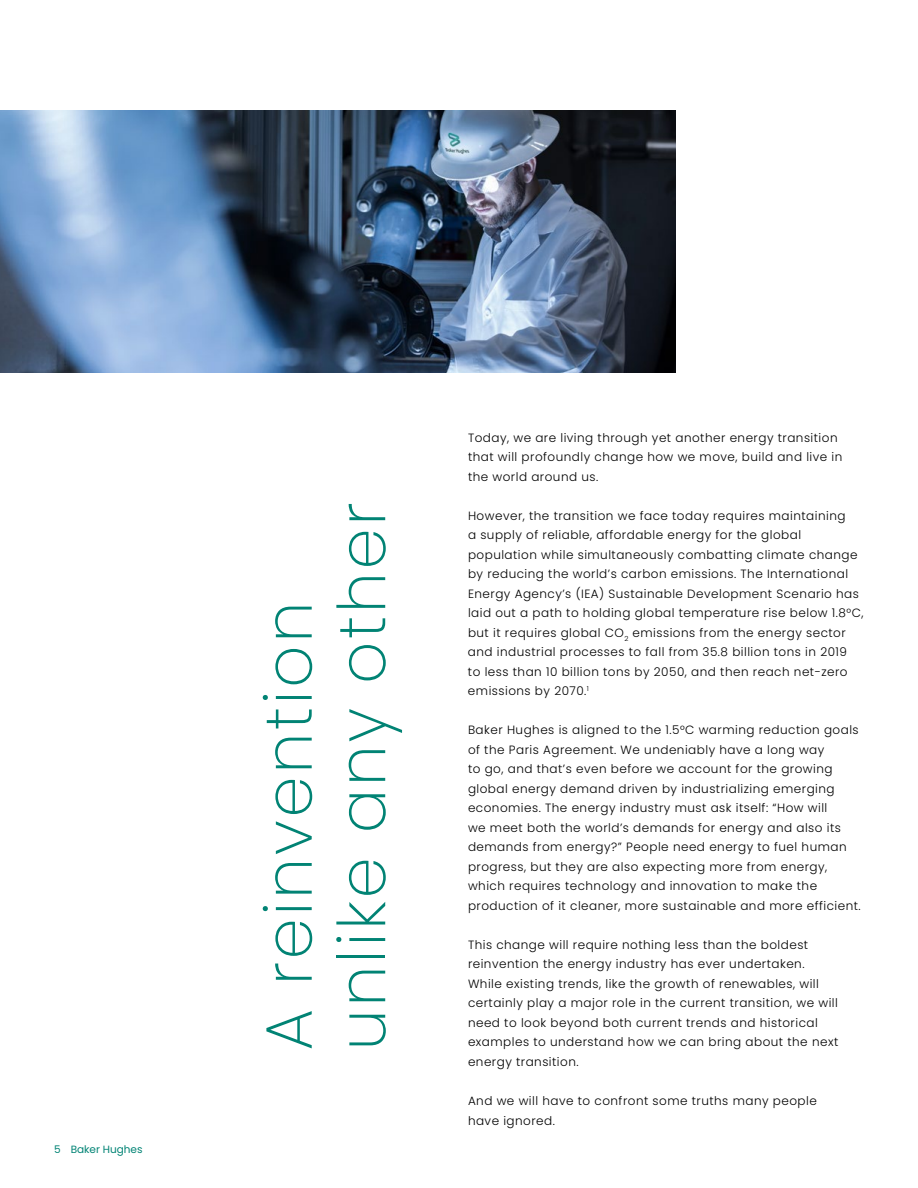
<style>
.page{position:relative;width:918px;height:1188px;background:#fff}
.page>*{position:absolute;margin:0;border:0;box-sizing:border-box;transform-origin:0 0}
.t1{font:200 66px/73.5px "Poppins";letter-spacing:.04em;color:#018374}
.t2{font:300 12px/19.5px "Poppins";letter-spacing:.04em;color:#000}
.t3{font:10.5px "Poppins";color:#018374}
</style>
<div class="page">
<img style="left:0;top:111px;width:676px;height:262px">
<p class="t3" style="left:54px;top:1143px;width:90px">5 Baker Hughes</p>
<h1 class="t1" style="left:252px;top:1050px;width:549px;rotate:-90deg">A reinvention unlike any other</h1>
<p class="t2" style="left:468px;top:428px;width:376px">Today, we are living through yet another energy transition that will profoundly change how we move, build and live in the world around us.</p>
<p class="t2" style="left:468px;top:506px;width:397px">However, the transition we face today requires maintaining<br>a supply of reliable, affordable energy for the global population while simultaneously combatting climate change by reducing the world’s carbon emissions. The International Energy Agency’s (IEA) Sustainable Development Scenario has laid out a path to holding global temperature rise below 1.8°C, but it requires global CO<sub>2</sub> emissions from the energy sector and industrial processes to fall from 35.8 billion tons in 2019<br>to less than 10 billion tons by 2050, and then reach net-zero emissions by 2070.<sup>1</sup></p>
<p class="t2" style="left:468px;top:720px;width:394px">Baker Hughes is aligned to the 1.5°C warming reduction goals of the Paris Agreement. We undeniably have a long way<br>to go, and that’s even before we account for the growing global energy demand driven by industrializing emerging economies. The energy industry must ask itself: “How will<br>we meet both the world’s demands for energy and also its demands from energy?” People need energy to fuel human progress, but they are also expecting more from energy, which requires technology and innovation to make the production of it cleaner, more sustainable and more efficient.</p>
<p class="t2" style="left:468px;top:935px;width:372px">This change will require nothing less than the boldest reinvention the energy industry has ever undertaken.<br>While existing trends, like the growth of renewables, will certainly play a major role in the current transition, we will need to look beyond both current trends and historical examples to understand how we can bring about the next energy transition.</p>
<p class="t2" style="left:468px;top:1091px;width:350px">And we will have to confront some truths many people have ignored.</p>
</div>
